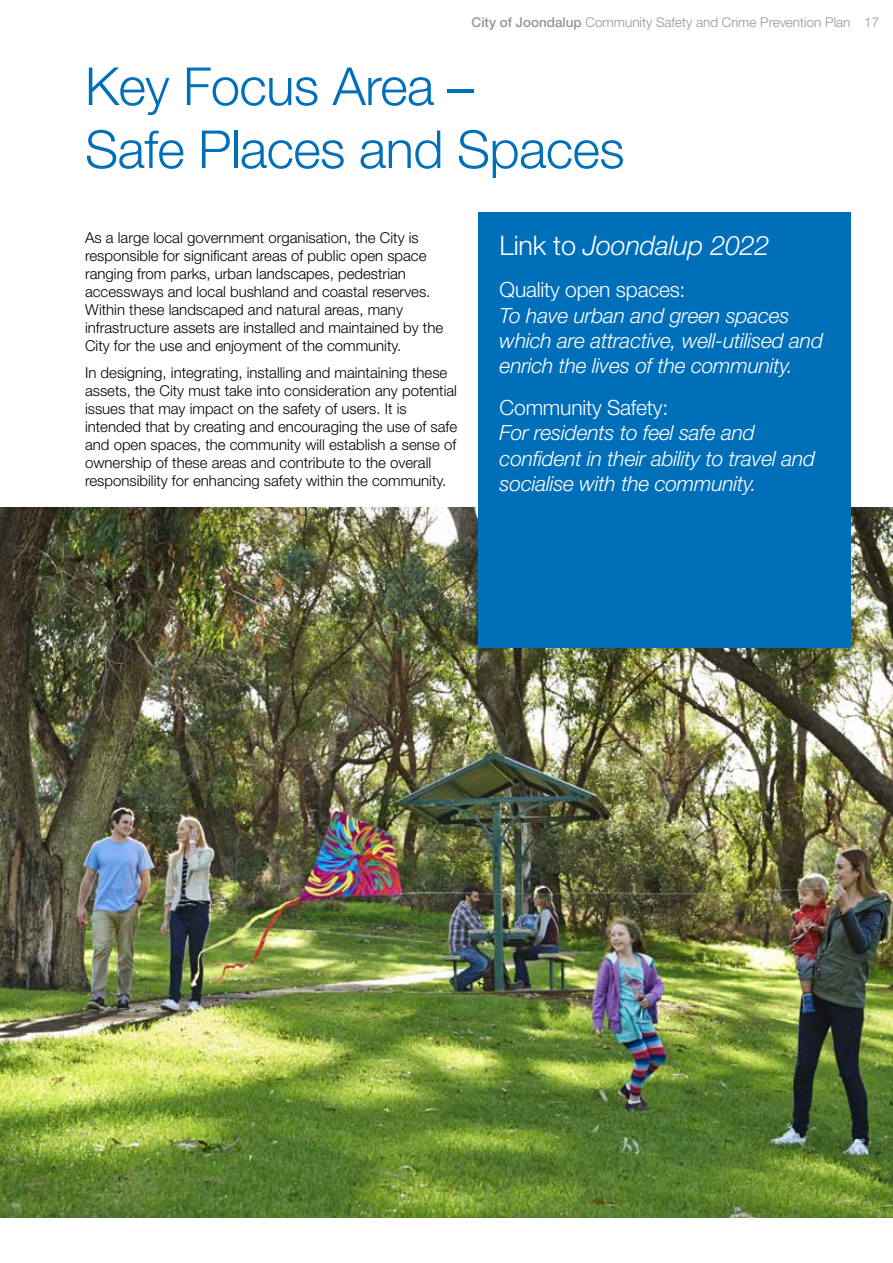
<style>
.page{position:relative;width:893px;height:1263px;background:#fff}
.page>*{position:absolute;margin:0;border:0;box-sizing:border-box;transform-origin:0 0}
.t1{font:300 52.5px/63px "Helvetica Neue";letter-spacing:-.01em;color:#006fba}
.t2{font:italic 300 27px "Helvetica Neue";letter-spacing:-.01em;color:#fff}
.t3{font:italic 300 21px/25.2px "Helvetica Neue";letter-spacing:-.01em;color:#fff}
.t4{font:300 21px "Helvetica Neue";letter-spacing:-.01em;color:#fff}
.t5{font:300 15px/18px "Helvetica Neue";color:#000}
.t6{font:300 13.5px "Helvetica Neue";color:#939598}
.s1{font-weight:500}
.s2{font-style:normal}
</style>
<div class="page">
<img style="left:0;top:507px;width:893px;height:710px">
<div style="left:478px;top:213px;width:372px;height:435px;background:#006fba"></div>
<p class="t6" style="left:472px;top:14px;width:409px"><span class="s1">City of Joondalup</span> Community Safety and Crime Prevention Plan 17</p>
<h1 class="t1" style="left:85px;top:54px;width:541px">Key Focus Area –<br>Safe Places and Spaces</h1>
<p class="t5" style="left:85px;top:229px;width:360px">As a large local government organisation, the City is responsible for significant areas of public open space ranging from parks, urban landscapes, pedestrian accessways and local bushland and coastal reserves.<br>Within these landscaped and natural areas, many infrastructure assets are installed and maintained by the City for the use and enjoyment of the community.</p>
<p class="t5" style="left:85px;top:363px;width:374px">In designing, integrating, installing and maintaining these assets, the City must take into consideration any potential issues that may impact on the safety of users. It is intended that by creating and encouraging the use of safe and open spaces, the community will establish a sense of ownership of these areas and contribute to the overall responsibility for enhancing safety within the community.</p>
<h2 class="t2" style="left:500px;top:229px;width:271px"><span class="s2">Link to</span> Joondalup 2022</h2>
<h3 class="t4" style="left:500px;top:277px;width:187px">Quality open spaces:</h3>
<h3 class="t3" style="left:500px;top:302px;width:325px">To have urban and green spaces which are attractive, well-utilised and enrich the lives of the community.</h3>
<h3 class="t4" style="left:500px;top:395px;width:170px">Community Safety:</h3>
<h3 class="t3" style="left:500px;top:420px;width:317px">For residents to feel safe and confident in their ability to travel and socialise with the community.</h3>
</div>
